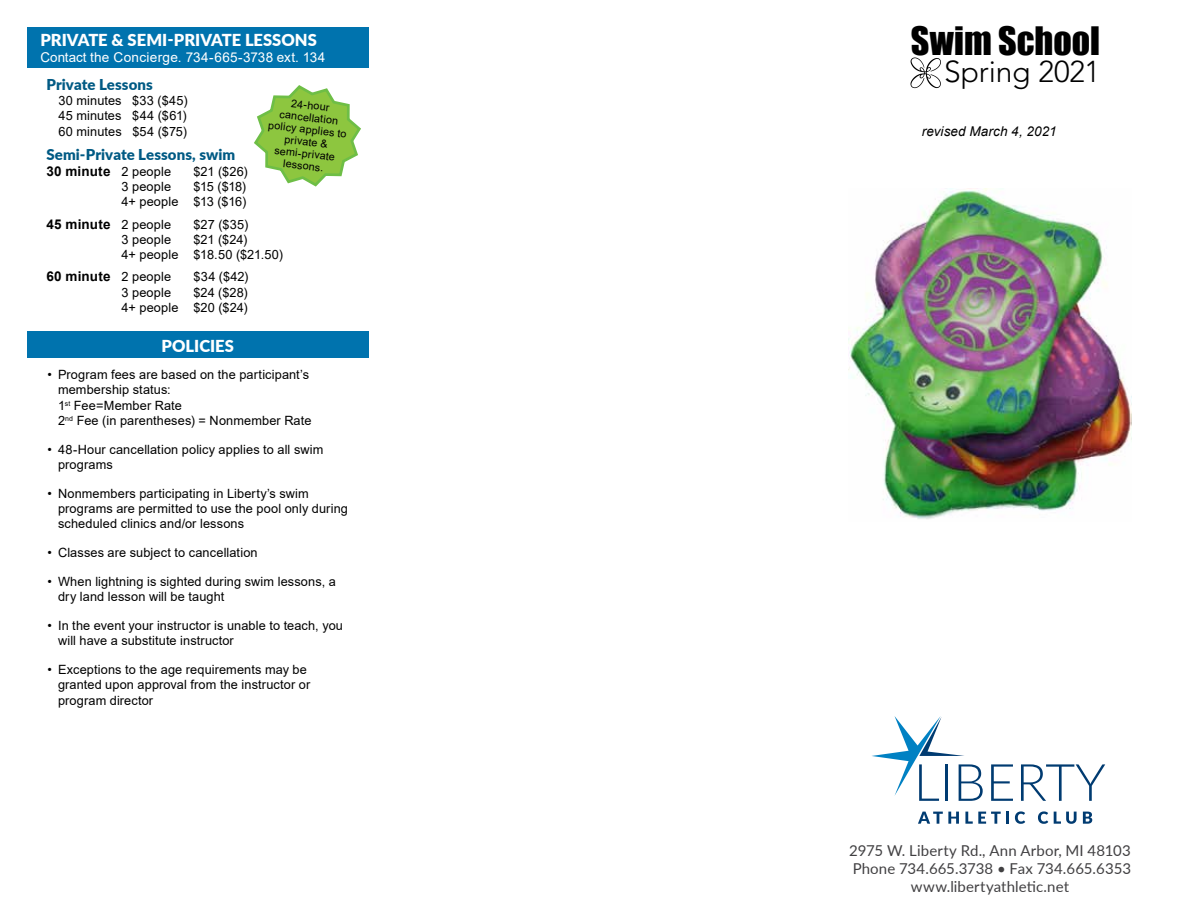
<style>
.page{position:relative;width:1188px;height:918px;background:#fff}
.page>*{position:absolute;margin:0;border:0;box-sizing:border-box;transform-origin:0 0}
.t1{font:36px "Impact";color:#000}
.t2{font:300 30px "Avenir LT Std";letter-spacing:-.005em;color:#000}
.t3{font:900 16.5px "Lato";color:#fff}
.t4{font:15px/18px "Lato";letter-spacing:.005em;color:#414042;text-align:center}
.t5{font:900 15px "Lato";letter-spacing:.005em;color:#005a84}
.t6{font:700 13.5px "Arial";letter-spacing:.015em;color:#000}
.t7{font:13.5px "Arial";letter-spacing:.015em;color:#fff}
.t8{font:italic 13.5px "Arial";letter-spacing:.01em;color:#000}
.t9{font:12.75px/15.3px "Arial";letter-spacing:.01em;color:#000}
.t10{font:10.8px/12.1px "Arial";color:#000;text-align:center}
.s1{font-weight:400;font-size:12.75px}
</style>
<div class="page">
<svg style="left:910px;top:57px;width:31px;height:31px"></svg>
<svg style="left:872px;top:716px;width:111px;height:85px"></svg>
<svg style="left:991px;top:764px;width:22px;height:37px"></svg>
<svg style="left:1021px;top:764px;width:84px;height:37px"></svg>
<svg style="left:918px;top:812px;width:41px;height:12px"></svg>
<svg style="left:965px;top:812px;width:44px;height:12px"></svg>
<svg style="left:1015px;top:811px;width:10px;height:13px"></svg>
<svg style="left:1038px;top:811px;width:10px;height:13px"></svg>
<svg style="left:1054px;top:812px;width:23px;height:12px"></svg>
<svg style="left:1083px;top:812px;width:9px;height:12px"></svg>
<svg style="left:254px;top:85px;width:107px;height:102px"></svg>
<div style="left:27px;top:27px;width:342px;height:41px;background:#0073ae"></div>
<div style="left:27px;top:331px;width:342px;height:27px;background:#0073ae"></div>
<img style="left:849px;top:189px;width:282px;height:330px">
<p class="t3" style="left:40px;top:27px;width:278px">PRIVATE &amp; SEMI-PRIVATE LESSONS</p>
<p class="t7" style="left:40px;top:48px;width:286px">Contact the Concierge. 734-665-3738 ext. 134</p>
<p class="t5" style="left:47px;top:73px;width:108px">Private Lessons</p>
<p class="t9" style="left:59px;top:93px;width:131px;text-align:justify">30 minutes $33 ($45)<br>45 minutes $44 ($61)<br>60 minutes $54 ($75)</p>
<p class="t5" style="left:47px;top:143px;width:190px">Semi-Private Lessons, swim</p>
<p class="t6" style="left:47px;top:162px;width:126px">30 minute <span class="s1">2 people</span></p>
<p class="t9" style="left:194px;top:164px;width:56px">$21 ($26)</p>
<p class="t9" style="left:122px;top:179px;width:51px">3 people</p>
<p class="t10" style="left:272px;top:94px;width:80px;rotate:7deg">24-hour cancellation policy applies to private &amp; semi-private lessons.</p>
<p class="t9" style="left:122px;top:179px;width:126px;text-align:right">$15 ($18)<br>4+ people $13 ($16)</p>
<p class="t6" style="left:47px;top:214px;width:126px">45 minute <span class="s1">2 people</span></p>
<p class="t9" style="left:194px;top:216px;width:56px">$27 ($35)</p>
<p class="t9" style="left:122px;top:232px;width:51px">3 people</p>
<p class="t9" style="left:122px;top:232px;width:163px;text-indent:72px">$21 ($24)<br>4+ people $18.50 ($21.50)</p>
<p class="t6" style="left:47px;top:267px;width:126px">60 minute <span class="s1">2 people</span></p>
<p class="t9" style="left:194px;top:269px;width:56px">$34 ($42)</p>
<p class="t9" style="left:122px;top:285px;width:51px">3 people</p>
<p class="t9" style="left:122px;top:285px;width:128px;text-align:right">$24 ($28)<br>4+ people $20 ($24)</p>
<p class="t3" style="left:161px;top:333px;width:74px">POLICIES</p>
<p class="t9" style="left:58px;top:367px;width:255px;text-indent:-11px">• Program fees are based on the participant’s membership status:<br>1<sup>st</sup> Fee=Member Rate<br>2<sup>nd</sup> Fee (in parentheses) = Nonmember Rate</p>
<p class="t9" style="left:58px;top:441px;width:267px;text-indent:-11px">• 48-Hour cancellation policy applies to all swim programs</p>
<p class="t9" style="left:58px;top:486px;width:292px;text-indent:-11px">• Nonmembers participating in Liberty’s swim programs are permitted to use the pool only during scheduled clinics and/or lessons</p>
<p class="t9" style="left:48px;top:545px;width:212px">• Classes are subject to cancellation</p>
<p class="t9" style="left:58px;top:574px;width:279px;text-indent:-11px">• When lightning is sighted during swim lessons, a dry land lesson will be taught</p>
<p class="t9" style="left:58px;top:618px;width:287px;text-indent:-11px">• In the event your instructor is unable to teach, you will have a substitute instructor</p>
<p class="t9" style="left:58px;top:662px;width:254px;text-indent:-11px">• Exceptions to the age requirements may be granted upon approval from the instructor or program director</p>
<h1 class="t1" style="left:911px;top:13px;width:191px">Swim School</h1>
<h2 class="t2" style="left:944px;top:54px;width:158px">Spring 2021</h2>
<p class="t8" style="left:922px;top:123px;width:136px">revised March 4, 2021</p>
<p class="t4" style="left:849px;top:841px;width:283px">2975 W. Liberty Rd., Ann Arbor, MI 48103<br>Phone 734.665.3738 • Fax 734.665.6353 www.libertyathletic.net</p>
</div>
